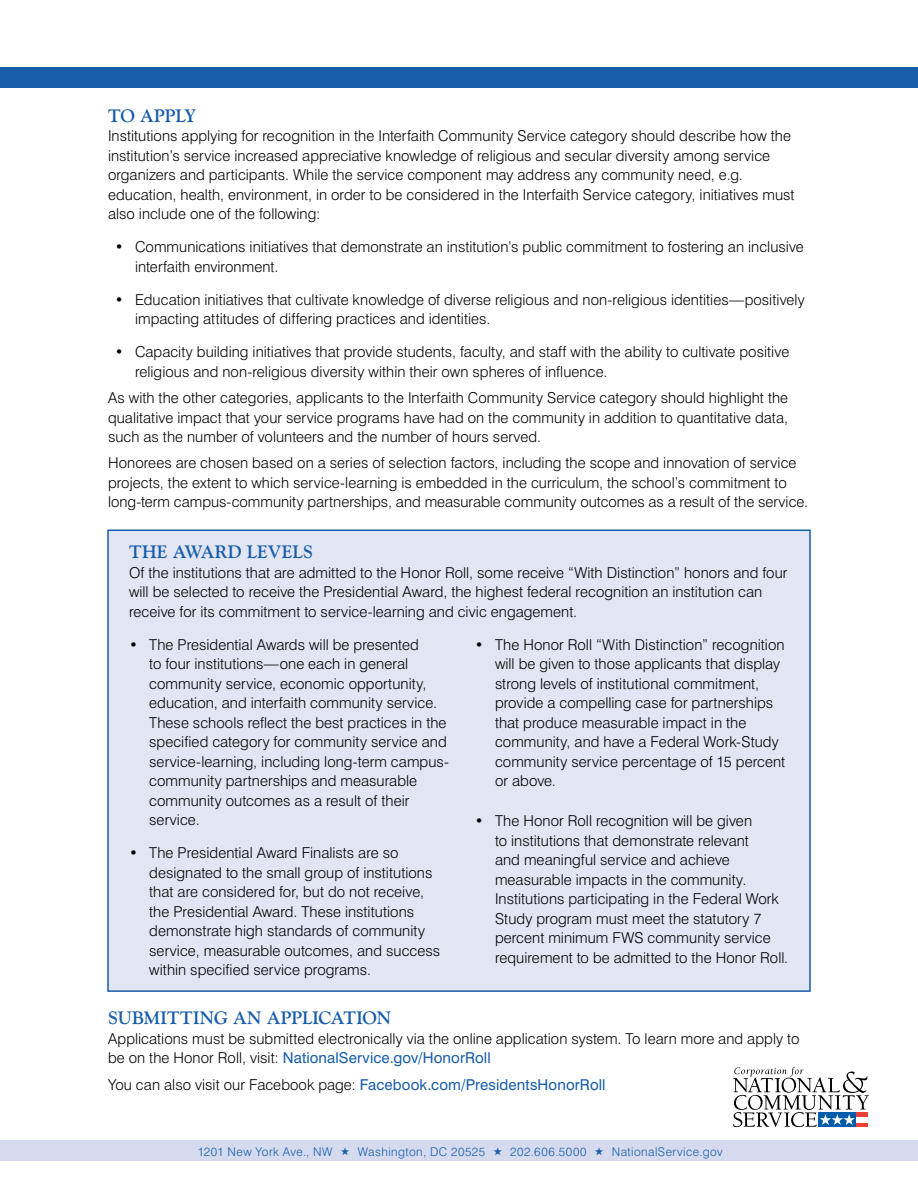
<style>
.page{position:relative;width:918px;height:1188px;background:#fff}
.page>*{position:absolute;margin:0;border:0;box-sizing:border-box;transform-origin:0 0}
.t1{font:700 18px "Goudy Old Style BT";color:#175dab}
.t2{font:300 15px/19.5px "Swiss 721 BT";letter-spacing:.005em;color:#000}
.t3{font:15px "Swiss 721 BT";letter-spacing:.005em;color:#175dab}
.t4{font:300 12px "Swiss 721 BT";letter-spacing:.04em;color:#175dab}
.t5{font:300 12px "Swiss 721 BT";letter-spacing:.06em;color:#175dab}
.s1{font-weight:500}
.s2{font-weight:400;color:#175dab}
.s3{font-weight:300;color:#000}
</style>
<div class="page">
<div style="left:0;top:68px;width:918px;height:20px;background:#175dab"></div>
<div style="left:0;top:1141px;width:918px;height:20px;background:#d6daee"></div>
<div style="left:108px;top:530px;width:702px;height:461px;background:#e2e5f3"></div>
<div style="left:107px;top:530px;width:704px;height:462px;border:2px solid #175dab"></div>
<svg style="left:733px;top:1067px;width:136px;height:60px"></svg>
<p class="t1" style="left:108px;top:104px;width:90px">TO APPLY</p>
<p class="t2" style="left:108px;top:126px;width:688px">Institutions applying for recognition in the Interfaith Community Service category should describe how the institution’s service increased appreciative knowledge of religious and secular diversity among service organizers and participants. While the service component may address any community need, e.g. education, health, environment, in order to be considered in the Interfaith Service category, initiatives must also include one of the following:</p>
<p class="t2" style="left:135px;top:237px;width:670px;text-indent:-20px"><span class="s1">•</span> Communications initiatives that demonstrate an institution’s public commitment to fostering an inclusive interfaith environment.</p>
<p class="t2" style="left:135px;top:290px;width:671px;text-indent:-20px"><span class="s1">•</span> Education initiatives that cultivate knowledge of diverse religious and non-religious identities—positively impacting attitudes of differing practices and identities.</p>
<p class="t2" style="left:135px;top:342px;width:656px;text-indent:-20px"><span class="s1">•</span> Capacity building initiatives that provide students, faculty, and staff with the ability to cultivate positive religious and non-religious diversity within their own spheres of influence.</p>
<p class="t2" style="left:108px;top:388px;width:682px;text-align:justify">As with the other categories, applicants to the Interfaith Community Service category should highlight the qualitative impact that your service programs have had on the community in addition to quantitative data, such as the number of volunteers and the number of hours served.</p>
<p class="t2" style="left:108px;top:453px;width:702px">Honorees are chosen based on a series of selection factors, including the scope and innovation of service projects, the extent to which service-learning is embedded in the curriculum, the school’s commitment to long-term campus-community partnerships, and measurable community outcomes as a result of the service.</p>
<p class="t1" style="left:129px;top:541px;width:185px">THE AWARD LEVELS</p>
<p class="t2" style="left:129px;top:563px;width:660px">Of the institutions that are admitted to the Honor Roll, some receive “With Distinction” honors and four will be selected to receive the Presidential Award, the highest federal recognition an institution can receive for its commitment to service-learning and civic engagement.</p>
<p class="t2" style="left:149px;top:635px;width:301px;text-indent:-20px"><span class="s1">•</span> The Presidential Awards will be presented<br>to four institutions—one each in general community service, economic opportunity, education, and interfaith community service.<br>These schools reflect the best practices in the specified category for community service and service-learning, including long-term campus&shy;community partnerships and measurable community outcomes as a result of their service.</p>
<p class="t2" style="left:149px;top:843px;width:293px;text-indent:-20px"><span class="s1">•</span> The Presidential Award Finalists are so designated to the small group of institutions that are considered for, but do not receive, the Presidential Award. These institutions demonstrate high standards of community service, measurable outcomes, and success within specified service programs.</p>
<p class="t2" style="left:495px;top:635px;width:292px;text-indent:-20px"><span class="s1">•</span> The Honor Roll “With Distinction” recognition will be given to those applicants that display strong levels of institutional commitment, provide a compelling case for partnerships that produce measurable impact in the community, and have a Federal Work-Study community service percentage of 15 percent or above.</p>
<p class="t2" style="left:495px;top:811px;width:295px;text-indent:-20px"><span class="s1">•</span> The Honor Roll recognition will be given<br>to institutions that demonstrate relevant<br>and meaningful service and achieve measurable impacts in the community.<br>Institutions participating in the Federal Work Study program must meet the statutory 7 percent minimum FWS community service requirement to be admitted to the Honor Roll.</p>
<p class="t1" style="left:108px;top:1007px;width:285px">SUBMITTING AN APPLICATION</p>
<p class="t2" style="left:108px;top:1029px;width:693px">Applications must be submitted electronically via the online application system. To learn more and apply to be on the Honor Roll, visit: <span class="s2">NationalService.gov/HonorRoll</span></p>
<p class="t3" style="left:108px;top:1075px;width:499px"><span class="s3">You can also visit our Facebook page:</span> Facebook.com/PresidentsHonorRoll</p>
<p class="t4" style="left:198px;top:1144px;width:136px">1201 New York Ave., NW</p>
<p class="t4" style="left:351px;top:1144px;width:136px">★ Washington, DC 20525</p>
<p class="t5" style="left:503px;top:1144px;width:85px">★ 202.606.5000</p>
<p class="t4" style="left:605px;top:1144px;width:120px">★ NationalService.gov</p>
</div>
